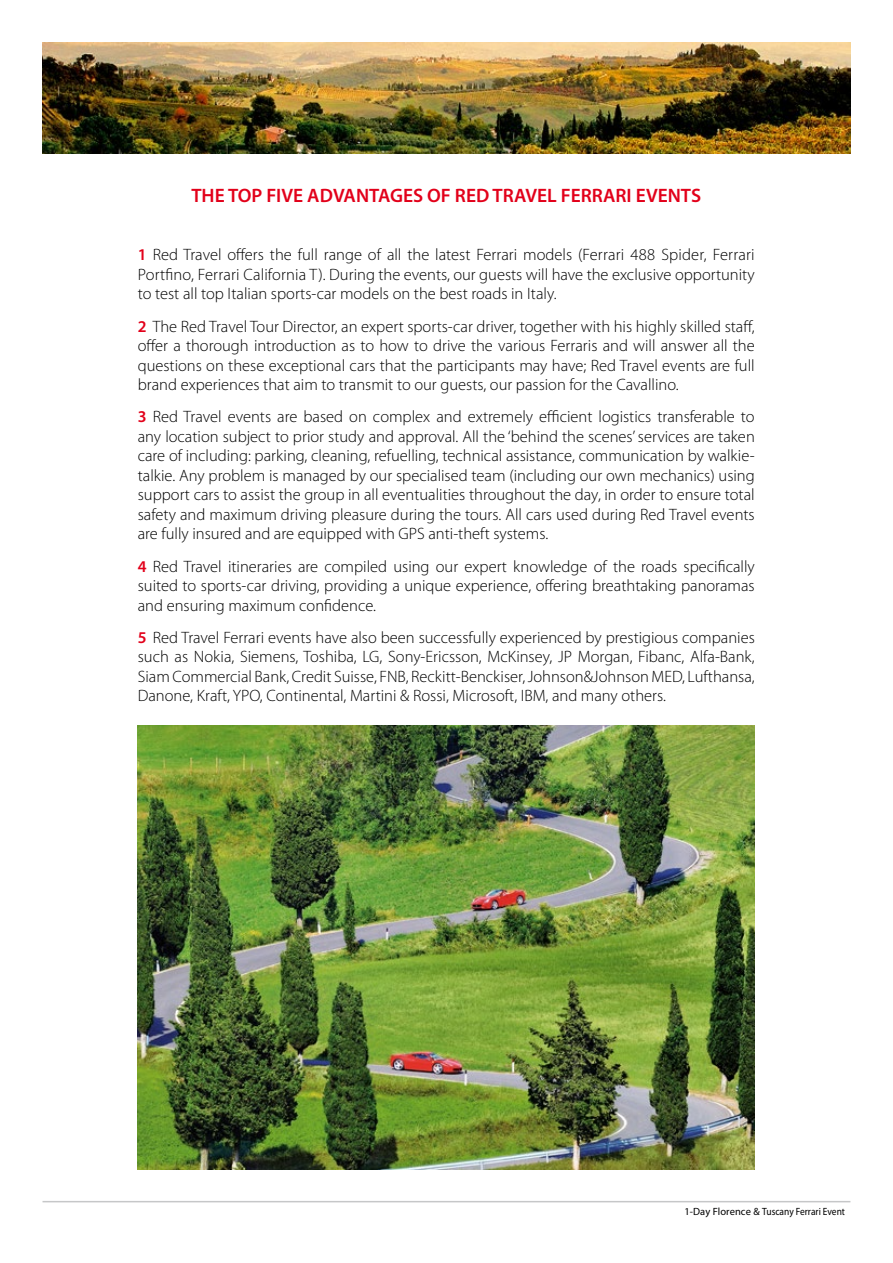
<style>
.page{position:relative;width:893px;height:1263px;background:#fff}
.page>*{position:absolute;margin:0;border:0;box-sizing:border-box;transform-origin:0 0}
.t1{font:600 19.5px "Myriad Pro";color:#e2001a}
.t2{font:300 16.5px/19.5px "Myriad Pro";color:#000;text-align:justify}
.t3{font:10.5px "Myriad Pro";color:#000}
.s1{font-weight:600;color:#e2001a}
</style>
<div class="page">
<hr style="left:43px;top:1201px;width:807px;height:1px;background:#c6c7c8">
<img style="left:43px;top:43px;width:807px;height:110px">
<img style="left:138px;top:725px;width:617px;height:444px">
<p class="t1" style="left:191px;top:184px;width:511px">THE TOP FIVE ADVANTAGES OF RED TRAVEL FERRARI EVENTS</p>
<p class="t2" style="left:138px;top:245px;width:618px"><span class="s1">1</span> Red Travel offers the full range of all the latest Ferrari models (Ferrari 488 Spider, Ferrari Portfino, Ferrari California T). During the events, our guests will have the exclusive opportunity to test all top Italian sports-car models on the best roads in Italy.</p>
<p class="t2" style="left:138px;top:317px;width:618px"><span class="s1">2</span> The Red Travel Tour Director, an expert sports-car driver, together with his highly skilled staff, offer a thorough introduction as to how to drive the various Ferraris and will answer all the questions on these exceptional cars that the participants may have; Red Travel events are full brand experiences that aim to transmit to our guests, our passion for the Cavallino.</p>
<p class="t2" style="left:138px;top:407px;width:619px"><span class="s1">3</span> Red Travel events are based on complex and extremely efficient logistics transferable to any location subject to prior study and approval. All the ‘behind the scenes’ services are taken care of including: parking, cleaning, refuelling, technical assistance, communication by walkie&shy;talkie. Any problem is managed by our specialised team (including our own mechanics) using support cars to assist the group in all eventualities throughout the day, in order to ensure total safety and maximum driving pleasure during the tours. All cars used during Red Travel events are fully insured and are equipped with GPS anti-theft systems.</p>
<p class="t2" style="left:138px;top:557px;width:618px"><span class="s1">4</span> Red Travel itineraries are compiled using our expert knowledge of the roads specifically suited to sports-car driving, providing a unique experience, offering breathtaking panoramas and ensuring maximum confidence.</p>
<p class="t2" style="left:138px;top:628px;width:618px"><span class="s1">5</span> Red Travel Ferrari events have also been successfully experienced by prestigious companies such as Nokia, Siemens, Toshiba, LG, Sony-Ericsson, McKinsey, JP Morgan, Fibanc, Alfa-Bank, Siam Commercial Bank, Credit Suisse, FNB, Reckitt-Benckiser, Johnson&amp;Johnson MED, Lufthansa, Danone, Kraft, YPO, Continental, Martini &amp; Rossi, Microsoft, IBM, and many others.</p>
<p class="t3" style="left:684px;top:1205px;width:162px">1-Day Florence &amp; Tuscany Ferrari Event</p>
</div>
